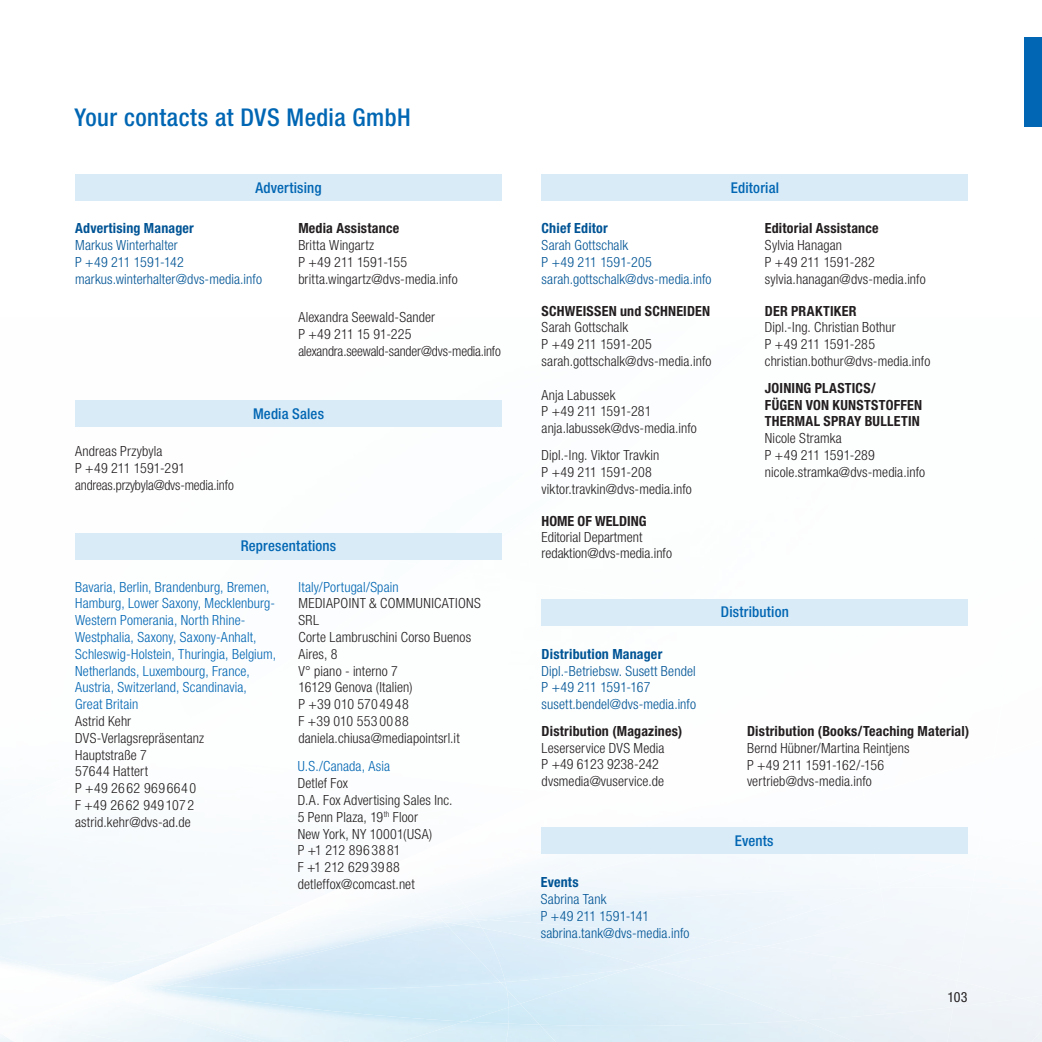
<style>
.page{position:relative;width:1042px;height:1042px;background:#fff}
.page>*{position:absolute;margin:0;border:0;box-sizing:border-box;transform-origin:0 0}
.t1{font:500 condensed 24.5px "Helvetica Neue LT Std";letter-spacing:.02em;color:#0166b3}
.t2{font:500 condensed 14.88px "Helvetica Neue LT Std";letter-spacing:.01em;color:#0166b3}
.t3{font:300 condensed 14px/16.8px "Helvetica Neue LT Std";letter-spacing:.01em;color:#231f20}
.t4{font:300 condensed 14px/16.8px "Helvetica Neue LT Std";letter-spacing:.01em;color:#0166b3}
.t5{font:300 condensed 14px/16.8px "Helvetica Neue LT Std";letter-spacing:.01em;color:#005495}
.t6{font:700 condensed 14px/16.8px "Helvetica Neue LT Std";letter-spacing:.015em;color:#231f20}
.t7{font:300 condensed 14px/16.8px "Helvetica Neue LT Std";letter-spacing:-.01em;color:#231f20}
.t8{font:700 condensed 14px "Helvetica Neue LT Std";letter-spacing:.015em;color:#005495}
.t9{font:condensed 14px "Helvetica Neue LT Std";color:#231f20}
</style>
<div class="page">
<img style="left:641px;top:966px;width:5px;height:3px">
<img style="left:509px;top:1003px;width:31px;height:20px">
<img style="left:508px;top:1023px;width:62px;height:19px">
<img style="left:464px;top:1021px;width:44px;height:21px">
<div style="left:509px;top:982px;width:120px;height:21px;background:#daeef9"></div>
<img style="left:500px;top:965px;width:5px;height:17px">
<svg style="left:0;top:1035px;width:3px;height:7px"></svg>
<img style="left:0;top:937px;width:7px;height:3px">
<img style="left:26px;top:958px;width:11px;height:5px">
<img style="left:509px;top:989px;width:11px;height:18px">
<div style="left:464px;top:982px;width:45px;height:39px;background:#d2ebf8"></div>
<div style="left:168px;top:926px;width:332px;height:63px;background:#d6ebf8"></div>
<img style="left:291px;top:1039px;width:58px;height:3px">
<div style="left:103px;top:998px;width:101px;height:28px;background:#f3f9fb"></div>
<img style="left:159px;top:922px;width:289px;height:63px">
<img style="left:121px;top:916px;width:309px;height:66px">
<img style="left:110px;top:982px;width:49px;height:16px">
<img style="left:103px;top:990px;width:19px;height:13px">
<svg style="left:112px;top:981px;width:22px;height:2px"></svg>
<div style="left:883px;top:888px;width:89px;height:93px;background:#f4f8fb"></div>
<img style="left:646px;top:946px;width:311px;height:74px">
<img style="left:765px;top:889px;width:120px;height:57px">
<img style="left:641px;top:940px;width:124px;height:26px">
<div style="left:803px;top:1007px;width:150px;height:35px;background:#e9f1f7"></div>
<div style="left:718px;top:920px;width:162px;height:20px;background:#eff6fb"></div>
<img style="left:478px;top:920px;width:240px;height:45px">
<img style="left:460px;top:921px;width:22px;height:7px">
<img style="left:466px;top:860px;width:414px;height:60px">
<img style="left:440px;top:907px;width:36px;height:10px">
<img style="left:464px;top:894px;width:35px;height:13px">
<img style="left:433px;top:903px;width:33px;height:13px">
<svg style="left:478px;top:919px;width:11px;height:2px"></svg>
<img style="left:440px;top:917px;width:38px;height:7px">
<div style="left:0;top:836px;width:391px;height:90px;background:#f6fafd"></div>
<img style="left:0;top:916px;width:59px;height:21px">
<img style="left:298px;top:865px;width:93px;height:44px">
<img style="left:338px;top:889px;width:95px;height:27px">
<svg style="left:398px;top:915px;width:13px;height:1px"></svg>
<img style="left:411px;top:910px;width:28px;height:7px">
<img style="left:430px;top:917px;width:14px;height:5px">
<img style="left:408px;top:916px;width:29px;height:4px">
<div style="left:541px;top:175px;width:427px;height:26px;background:#d9ebf7"></div>
<div style="left:541px;top:599px;width:427px;height:26px;background:#d9ebf7"></div>
<div style="left:75px;top:533px;width:427px;height:26px;background:#d9ebf7"></div>
<div style="left:75px;top:175px;width:427px;height:26px;background:#d9ebf7"></div>
<div style="left:1024px;top:37px;width:18px;height:90px;background:#0166b3"></div>
<div style="left:541px;top:827px;width:426px;height:27px;background:#d9ebf7"></div>
<div style="left:75px;top:400px;width:427px;height:27px;background:#d9ebf7"></div>
<h1 class="t1" style="left:74px;top:102px;width:338px">Your contacts at DVS Media GmbH</h1>
<p class="t2" style="left:255px;top:179px;width:68px">Advertising</p>
<p class="t8" style="left:75px;top:220px;width:120px">Advertising Manager</p>
<p class="t5" style="left:75px;top:237px;width:188px">Markus Winterhalter<br>P +49 211 1591-142 markus.winterhalter@dvs-media.info</p>
<p class="t6" style="left:298px;top:220px;width:102px">Media Assistance</p>
<p class="t3" style="left:298px;top:237px;width:161px">Britta Wingartz<br>P +49 211 1591-155 britta.wingartz@dvs-media.info</p>
<p class="t7" style="left:298px;top:309px;width:204px">Alexandra Seewald-Sander<br>P +49 211 15 91-225 alexandra.seewald-sander@dvs-media.info</p>
<p class="t7" style="left:75px;top:443px;width:160px">Andreas Przybyla<br>P +49 211 1591-291 andreas.przybyla@dvs-media.info</p>
<p class="t2" style="left:253px;top:405px;width:72px">Media Sales</p>
<p class="t2" style="left:241px;top:537px;width:97px">Representations</p>
<p class="t4" style="left:75px;top:578px;width:202px">Bavaria, Berlin, Brandenburg, Bremen, Hamburg, Lower Saxony, Mecklenburg-Western Pomerania, North Rhine-Westphalia, Saxony, Saxony-Anhalt, Schleswig-Holstein, Thuringia, Belgium, Netherlands, Luxembourg, France, Austria, Switzerland, Scandinavia, Great Britain</p>
<p class="t3" style="left:75px;top:712px;width:130px">Astrid Kehr<br>DVS-Verlagsrepräsentanz<br>Hauptstraße 7<br>57644 Hattert<br>P +49 2662 9696640<br>F +49 2662 9491072 astrid.kehr@dvs-ad.de</p>
<p class="t4" style="left:298px;top:578px;width:102px">Italy/Portugal/Spain</p>
<p class="t3" style="left:298px;top:595px;width:184px">MEDIAPOINT &amp; COMMUNICATIONS<br>SRL<br>Corte Lambruschini Corso Buenos<br>Aires, 8<br>V° piano - interno 7<br>16129 Genova (Italien)<br>P +39 010 5704948<br>F +39 010 5530088 daniela.chiusa@mediapointsrl.it</p>
<p class="t4" style="left:298px;top:758px;width:94px">U.S./Canada, Asia</p>
<p class="t3" style="left:298px;top:774px;width:156px">Detlef Fox<br>D.A. Fox Advertising Sales Inc.<br>5 Penn Plaza, 19<sup>th</sup> Floor<br>New York, NY 10001(USA)<br>P +1 212 8963881<br>F +1 212 6293988 detleffox@comcast.net</p>
<p class="t8" style="left:541px;top:220px;width:68px">Chief Editor</p>
<p class="t5" style="left:541px;top:237px;width:171px">Sarah Gottschalk<br>P +49 211 1591-205 sarah.gottschalk@dvs-media.info</p>
<p class="t6" style="left:541px;top:302px;width:170px">SCHWEISSEN und SCHNEIDEN</p>
<p class="t3" style="left:541px;top:319px;width:171px">Sarah Gottschalk<br>P +49 211 1591-205 sarah.gottschalk@dvs-media.info</p>
<p class="t3" style="left:541px;top:386px;width:157px">Anja Labussek<br>P +49 211 1591-281 anja.labussek@dvs-media.info</p>
<p class="t3" style="left:541px;top:446px;width:152px">Dipl.-Ing. Viktor Travkin<br>P +49 211 1591-208 viktor.travkin@dvs-media.info</p>
<p class="t6" style="left:541px;top:513px;width:106px">HOME OF WELDING</p>
<p class="t3" style="left:541px;top:529px;width:132px;line-height:15.8px">Editorial Department redaktion@dvs-media.info</p>
<p class="t2" style="left:731px;top:179px;width:50px">Editorial</p>
<p class="t6" style="left:765px;top:220px;width:115px">Editorial Assistance</p>
<p class="t3" style="left:765px;top:237px;width:162px">Sylvia Hanagan<br>P +49 211 1591-282 sylvia.hanagan@dvs-media.info</p>
<p class="t6" style="left:765px;top:302px;width:93px">DER PRAKTIKER</p>
<p class="t3" style="left:765px;top:319px;width:167px">Dipl.-Ing. Christian Bothur<br>P +49 211 1591-285 christian.bothur@dvs-media.info</p>
<p class="t6" style="left:765px;top:379px;width:159px">JOINING PLASTICS/<br>FÜGEN VON KUNSTSTOFFEN<br>THERMAL SPRAY BULLETIN</p>
<p class="t3" style="left:765px;top:430px;width:162px">Nicole Stramka<br>P +49 211 1591-289 nicole.stramka@dvs-media.info</p>
<p class="t8" style="left:541px;top:645px;width:122px">Distribution Manager</p>
<p class="t5" style="left:541px;top:662px;width:156px">Dipl.-Betriebsw. Susett Bendel<br>P +49 211 1591-167 susett.bendel@dvs-media.info</p>
<p class="t6" style="left:541px;top:722px;width:142px">Distribution (Magazines)</p>
<p class="t3" style="left:541px;top:739px;width:124px">Leserservice DVS Media<br>P +49 6123 9238-242 dvsmedia@vuservice.de</p>
<p class="t2" style="left:721px;top:603px;width:69px">Distribution</p>
<p class="t6" style="left:747px;top:722px;width:224px">Distribution (Books/Teaching Material)</p>
<p class="t3" style="left:747px;top:739px;width:164px">Bernd Hübner/Martina Reintjens<br>P +49 211 1591-162/-156 vertrieb@dvs-media.info</p>
<p class="t8" style="left:541px;top:874px;width:39px">Events</p>
<p class="t5" style="left:541px;top:890px;width:150px">Sabrina Tank<br>P +49 211 1591-141 sabrina.tank@dvs-media.info</p>
<p class="t2" style="left:735px;top:832px;width:40px">Events</p>
<p class="t9" style="left:947px;top:989px;width:22px">103</p>
</div>
